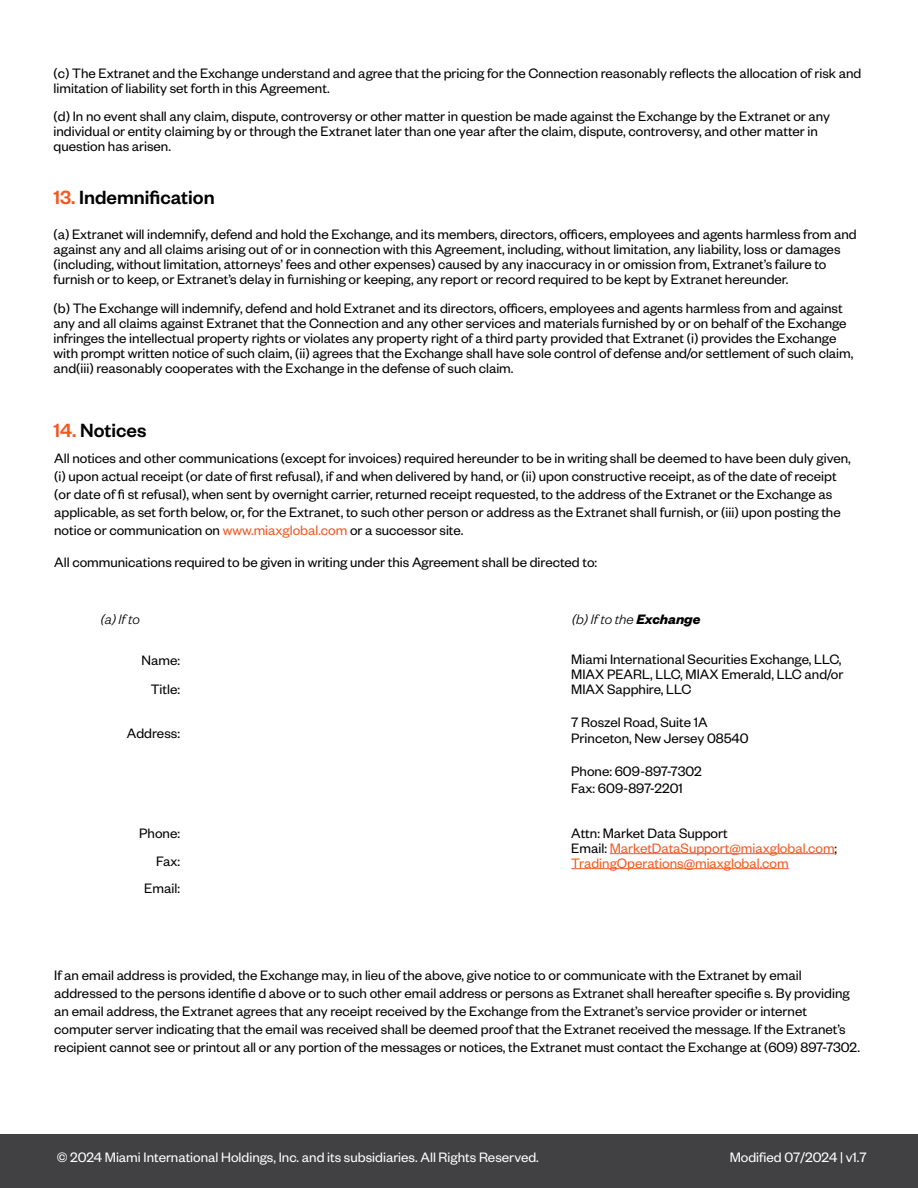
<style>
.page{position:relative;width:918px;height:1188px;background:#fff}
.page>*{position:absolute;margin:0;border:0;box-sizing:border-box;transform-origin:0 0}
.t1{font:500 21px "Founders Grotesk";color:#000}
.t2{font:15px/15px "Founders Grotesk";color:#000}
.t3{font:15px "Founders Grotesk";color:#fff}
.t4{font:15px/15px "Founders Grotesk";color:#f15b25}
.t5{font:italic 300 15px "Founders Grotesk";color:#000}
.s1{color:#f15822}
.s2{font-weight:700}
.s3{color:#000}
</style>
<div class="page">
<hr style="left:610px;top:853px;width:225px;height:1px;background:#f15b25">
<hr style="left:571px;top:868px;width:218px;height:1px;background:#f15b25">
<div style="left:0;top:1135px;width:918px;height:53px;background:#414042"></div>
<p class="t2" style="left:54px;top:65px;width:809px">(c) The Extranet and the Exchange understand and agree that the pricing for the Connection reasonably reflects the allocation of risk and limitation of liability set forth in this Agreement.</p>
<p class="t2" style="left:54px;top:108px;width:778px">(d) In no event shall any claim, dispute, controversy or other matter in question be made against the Exchange by the Extranet or any individual or entity claiming by or through the Extranet later than one year after the claim, dispute, controversy, and other matter in question has arisen.</p>
<h1 class="t1" style="left:54px;top:184px;width:163px"><span class="s1">13.</span> Indemnification</h1>
<p class="t2" style="left:54px;top:226px;width:805px">(a) Extranet will indemnify, defend and hold the Exchange, and its members, directors, officers, employees and agents harmless from and against any and all claims arising out of or in connection with this Agreement, including, without limitation, any liability, loss or damages (including, without limitation, attorneys’ fees and other expenses) caused by any inaccuracy in or omission from, Extranet’s failure to furnish or to keep, or Extranet’s delay in furnishing or keeping, any report or record required to be kept by Extranet hereunder.</p>
<p class="t2" style="left:54px;top:300px;width:801px">(b) The Exchange will indemnify, defend and hold Extranet and its directors, officers, employees and agents harmless from and against any and all claims against Extranet that the Connection and any other services and materials furnished by or on behalf of the Exchange infringes the intellectual property rights or violates any property right of a third party provided that Extranet (i) provides the Exchange with prompt written notice of such claim, (ii) agrees that the Exchange shall have sole control of defense and/or settlement of such claim, and(iii) reasonably cooperates with the Exchange in the defense of such claim.</p>
<h1 class="t1" style="left:54px;top:418px;width:94px"><span class="s1">14.</span> Notices</h1>
<p class="t2" style="left:54px;top:449px;width:798px;line-height:18px">All notices and other communications (except for invoices) required hereunder to be in writing shall be deemed to have been duly given, (i) upon actual receipt (or date of first refusal), if and when delivered by hand, or (ii) upon constructive receipt, as of the date of receipt (or date of fi st refusal), when sent by overnight carrier, returned receipt requested, to the address of the Extranet or the Exchange as applicable, as set forth below, or, for the Extranet, to such other person or address as the Extranet shall furnish, or (iii) upon posting the notice or communication on <span class="s1">www.miaxglobal.com</span> or a successor site.</p>
<p class="t2" style="left:54px;top:554px;width:544px">All communications required to be given in writing under this Agreement shall be directed to:</p>
<p class="t5" style="left:101px;top:610px;width:41px">(a) If to</p>
<p class="t2" style="left:142px;top:652px;width:40px">Name:</p>
<p class="t2" style="left:151px;top:681px;width:31px">Title:</p>
<p class="t2" style="left:127px;top:725px;width:55px">Address:</p>
<p class="t2" style="left:139px;top:825px;width:42px">Phone:</p>
<p class="t2" style="left:144px;top:846px;width:37px;line-height:27.8px;text-align:right">Fax:<br>Email:</p>
<p class="t5" style="left:572px;top:610px;width:130px">(b) If to the <span class="s2">Exchange</span></p>
<p class="t2" style="left:571px;top:651px;width:274px">Miami International Securities Exchange, LLC,<br>MIAX PEARL, LLC, MIAX Emerald, LLC and/or<br>MIAX Sapphire, LLC</p>
<p class="t2" style="left:571px;top:713px;width:179px;line-height:16.5px">7 Roszel Road, Suite 1A<br>Princeton, New Jersey 08540</p>
<p class="t2" style="left:571px;top:762px;width:132px;line-height:16.5px">Phone: 609-897-7302<br>Fax: 609-897-2201</p>
<p class="t4" style="left:571px;top:825px;width:267px"><span class="s3">Attn: Market Data Support<br>Email:</span> MarketDataSupport@miaxglobal.com<span class="s3">;<br></span>TradingOperations@miaxglobal.com</p>
<p class="t2" style="left:54px;top:966px;width:807px;line-height:18px">If an email address is provided, the Exchange may, in lieu of the above, give notice to or communicate with the Extranet by email addressed to the persons identifie d above or to such other email address or persons as Extranet shall hereafter specifie s. By providing an email address, the Extranet agrees that any receipt received by the Exchange from the Extranet’s service provider or internet computer server indicating that the email was received shall be deemed proof that the Extranet received the message. If the Extranet’s recipient cannot see or printout all or any portion of the messages or notices, the Extranet must contact the Exchange at (609) 897-7302.</p>
<p class="t3" style="left:57px;top:1148px;width:484px">© 2024 Miami International Holdings, Inc. and its subsidiaries. All Rights Reserved.</p>
<p class="t3" style="left:730px;top:1148px;width:139px">Modified 07/2024 | v1.7</p>
<p class="t3" style="left:759px;top:1148px;width:110px">ied 07/2024 | v1. 5</p>
</div>
